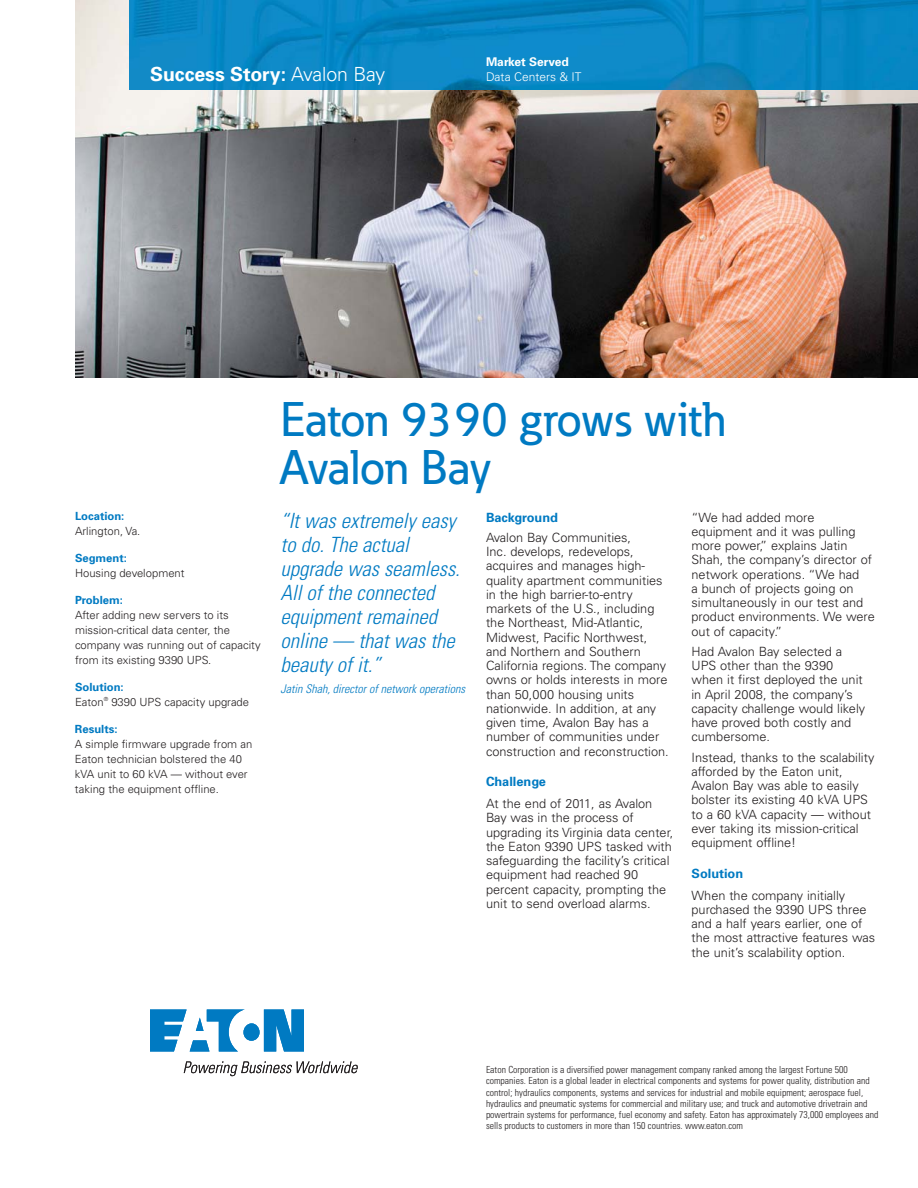
<style>
.page{position:relative;width:918px;height:1188px;background:#fff}
.page>*{position:absolute;margin:0;border:0;box-sizing:border-box;transform-origin:0 0}
.t1{font:500 48px/48px "Eaton";color:#007ac2}
.t2{font:italic 300 condensed 21px/24px "Univers";color:#007ac2}
.t3{font:700 19.5px "Univers";color:#fff}
.t4{font:300 12.75px/14.2px "Univers";color:#231f20}
.t5{font:700 12.75px "Univers";color:#007ac2}
.t6{font:italic 300 condensed 12px "Univers";color:#007ac2}
.t7{font:300 12px "Univers";color:#fff}
.t8{font:700 12px "Univers";color:#fff}
.t9{font:300 11.25px/15px "Univers";color:#231f20}
.t10{font:700 11.25px "Univers";color:#007ac2}
.t11{font:300 condensed 9.75px/11.2px "Univers";color:#231f20}
.s1{font-weight:300}
.s2{font-weight:700;color:#007ac2}
</style>
<div class="page">
<img style="left:75px;top:0;width:843px;height:378px">
<img style="left:129px;top:0;width:789px;height:90px">
<svg style="left:150px;top:1010px;width:154px;height:42px"></svg>
<svg style="left:184px;top:1061px;width:174px;height:15px"></svg>
<h3 class="t3" style="left:150px;top:67px;width:237px">Success Story: <span class="s1">Avalon Bay</span></h3>
<p class="t8" style="left:486px;top:58px;width:84px">Market Served</p>
<p class="t7" style="left:486px;top:73px;width:97px">Data Centers &amp; IT</p>
<p class="t10" style="left:75px;top:512px;width:51px">Location:</p>
<p class="t9" style="left:75px;top:525px;width:67px">Arlington, Va.</p>
<p class="t10" style="left:75px;top:554px;width:53px">Segment:</p>
<p class="t9" style="left:75px;top:567px;width:111px">Housing development</p>
<p class="t10" style="left:75px;top:596px;width:49px">Problem:</p>
<p class="t9" style="left:75px;top:609px;width:187px">After adding new servers to its mission-critical data center, the company was running out of capacity from its existing 9390 UPS.</p>
<p class="t9" style="left:75px;top:681px;width:176px"><span class="s2">Solution:<br></span>Eaton<sup>®</sup> 9390 UPS capacity upgrade</p>
<p class="t10" style="left:75px;top:725px;width:44px">Results:</p>
<p class="t9" style="left:75px;top:738px;width:179px">A simple firmware upgrade from an<br>Eaton technician bolstered the 40 kVA unit to 60 kVA — without ever taking the equipment offline.</p>
<h1 class="t1" style="left:281px;top:395px;width:447px">Eaton 9390 grows with<br>Avalon Bay</h1>
<h2 class="t2" style="left:281px;top:511px;width:181px">“It was extremely easy to do. The actual upgrade was seamless.<br>All of the connected equipment remained online — that was the beauty of it.”</h2>
<p class="t6" style="left:281px;top:684px;width:186px">Jatin Shah, director of network operations</p>
<p class="t5" style="left:486px;top:512px;width:73px">Background</p>
<p class="t4" style="left:486px;top:531px;width:184px">Avalon Bay Communities,<br>Inc. develops, redevelops, acquires and manages high&shy;quality apartment communities in the high barrier-to-entry markets of the U.S., including the Northeast, Mid-Atlantic,<br>Midwest, Pacific Northwest, and Northern and Southern<br>California regions. The company owns or holds interests in more than 50,000 housing units nationwide. In addition, at any given time, Avalon Bay has a number of communities under construction and reconstruction.</p>
<p class="t5" style="left:486px;top:777px;width:61px">Challenge</p>
<p class="t4" style="left:486px;top:798px;width:189px">At the end of 2011, as Avalon<br>Bay was in the process of upgrading its Virginia data center, the Eaton 9390 UPS tasked with safeguarding the facility’s critical equipment had reached 90 percent capacity, prompting the unit to send overload alarms.</p>
<p class="t4" style="left:692px;top:511px;width:185px">“We had added more equipment and it was pulling more power,” explains Jatin<br>Shah, the company’s director of network operations. “We had<br>a bunch of projects going on simultaneously in our test and product environments. We were out of capacity.”</p>
<p class="t4" style="left:692px;top:645px;width:175px">Had Avalon Bay selected a<br>UPS other than the 9390 when it first deployed the unit in April 2008, the company’s capacity challenge would likely have proved both costly and cumbersome.</p>
<p class="t4" style="left:692px;top:751px;width:185px">Instead, thanks to the scalability afforded by the Eaton unit,<br>Avalon Bay was able to easily bolster its existing 40 kVA UPS to a 60 kVA capacity — without ever taking its mission-critical equipment offline!</p>
<p class="t5" style="left:692px;top:869px;width:53px">Solution</p>
<p class="t4" style="left:692px;top:889px;width:185px">When the company initially purchased the 9390 UPS three and a half years earlier, one of the most attractive features was the unit’s scalability option.</p>
<p class="t11" style="left:486px;top:1065px;width:394px">Eaton Corporation is a diversified power management company ranked among the largest Fortune 500 companies. Eaton is a global leader in electrical components and systems for power quality, distribution and control; hydraulics components, systems and services for industrial and mobile equipment; aerospace fuel, hydraulics and pneumatic systems for commercial and military use; and truck and automotive drivetrain and powertrain systems for performance, fuel economy and safety. Eaton has approximately 73,000 employees and sells products to customers in more than 150 countries. www.eaton.com</p>
</div>
